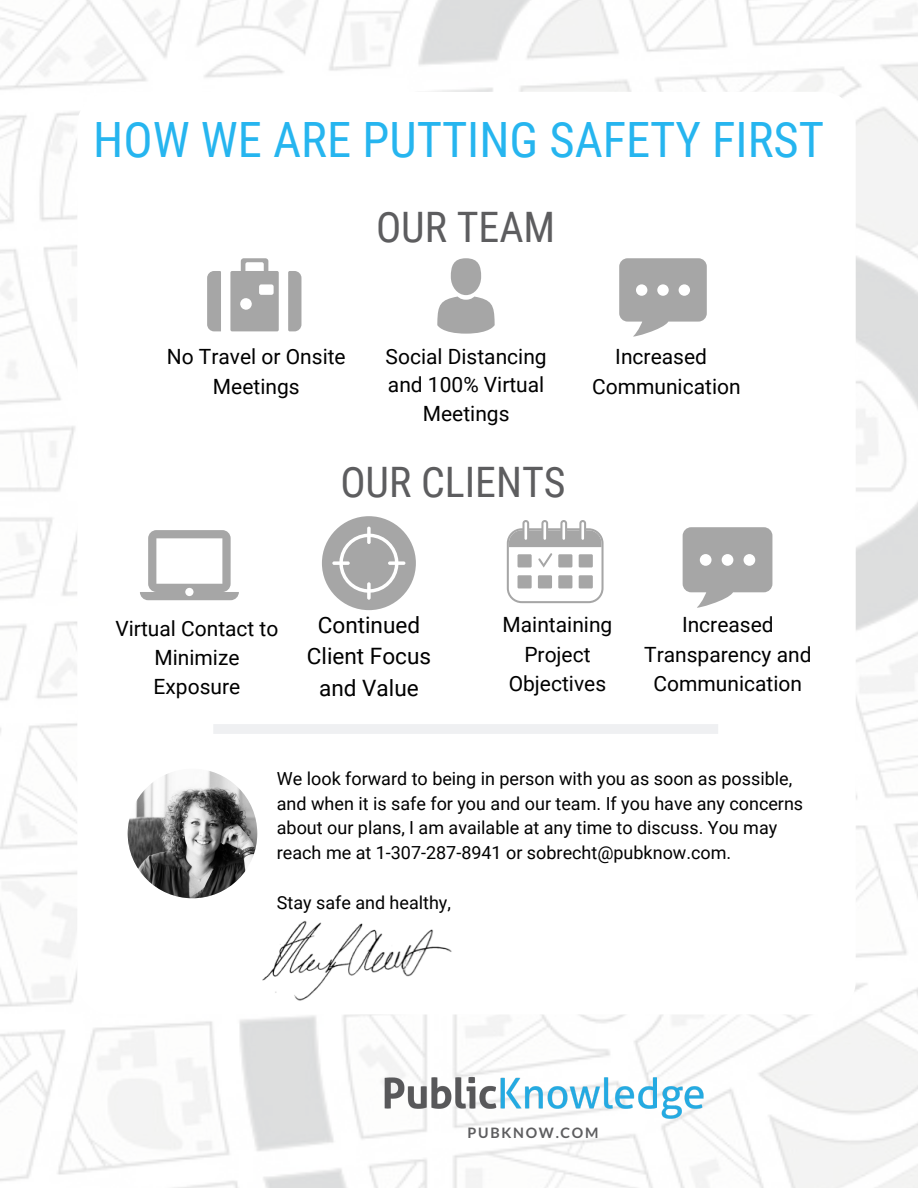
<style>
.page{position:relative;width:918px;height:1188px;background:#fff}
.page>*{position:absolute;margin:0;border:0;box-sizing:border-box;transform-origin:0 0}
.t1{font:48.75px "Roboto Condensed";color:#26b5ef}
.t2{font:42px "Roboto Condensed";color:#5d5d5f}
.t3{font:22.5px/31.5px "Roboto";color:#000;text-align:center}
.t4{font:21px/29.2px "Roboto";color:#000;text-align:center}
.t5{font:18px/24.8px "Roboto";color:#000}
.t6{font:700 14.4px "Lato";letter-spacing:.12em;color:#5d5d5f}
</style>
<div class="page">
<img style="left:0;top:0;width:918px;height:1188px">
<div style="left:77px;top:92px;width:779px;height:922px;background:#fff;border-radius:33px"></div>
<img style="left:384px;top:1076px;width:321px;height:43px">
<svg style="left:207px;top:271px;width:14px;height:60px"></svg>
<svg style="left:288px;top:271px;width:13px;height:60px"></svg>
<svg style="left:230px;top:258px;width:49px;height:73px"></svg>
<svg style="left:507px;top:520px;width:97px;height:83px"></svg>
<svg style="left:683px;top:527px;width:89px;height:81px"></svg>
<div style="left:700px;top:554px;width:12px;height:12px;background:#fff;border-radius:50%"></div>
<div style="left:722px;top:554px;width:11px;height:12px;background:#fff;border-radius:50%"></div>
<div style="left:744px;top:554px;width:11px;height:12px;background:#fff;border-radius:50%"></div>
<img style="left:128px;top:769px;width:129px;height:129px;border-radius:50%">
<img style="left:262px;top:920px;width:190px;height:81px">
<div style="left:213px;top:724px;width:505px;height:10px;background:#eff0f2"></div>
<svg style="left:140px;top:530px;width:99px;height:70px"></svg>
<svg style="left:322px;top:516px;width:94px;height:94px"></svg>
<svg style="left:619px;top:258px;width:88px;height:79px"></svg>
<div style="left:636px;top:284px;width:11px;height:12px;background:#fff;border-radius:50%"></div>
<div style="left:657px;top:284px;width:12px;height:12px;background:#fff;border-radius:50%"></div>
<div style="left:679px;top:284px;width:11px;height:12px;background:#fff;border-radius:50%"></div>
<div style="left:451px;top:258px;width:30px;height:37px;background:#a6a6a6;border-radius:50%"></div>
<svg style="left:437px;top:297px;width:58px;height:37px;background:#b4b4b4"></svg>
<h1 class="t1" style="left:93px;top:112px;width:732px">HOW WE ARE PUTTING SAFETY FIRST</h1>
<h2 class="t2" style="left:376px;top:203px;width:181px">OUR TEAM</h2>
<p class="t4" style="left:167px;top:343px;width:180px">No Travel or Onsite<br>Meetings</p>
<p class="t4" style="left:386px;top:343px;width:163px;line-height:28.3px">Social Distancing and 100% Virtual<br>Meetings</p>
<h2 class="t2" style="left:340px;top:458px;width:227px">OUR CLIENTS</h2>
<p class="t4" style="left:592px;top:343px;width:150px">Increased<br>Communication</p>
<p class="t4" style="left:115px;top:614px;width:165px">Virtual Contact to<br>Minimize<br>Exposure</p>
<p class="t3" style="left:307px;top:610px;width:126px">Continued<br>Client Focus and Value</p>
<p class="t4" style="left:644px;top:611px;width:169px">Increased<br>Transparency and<br>Communication</p>
<p class="t4" style="left:503px;top:611px;width:111px">Maintaining<br>Project<br>Objectives</p>
<p class="t5" style="left:277px;top:766px;width:528px">We look forward to being in person with you as soon as possible, and when it is safe for you and our team. If you have any concerns about our plans, I am available at any time to discuss. You may reach me at 1-307-287-8941 or sobrecht@pubknow.com.</p>
<p class="t5" style="left:277px;top:890px;width:176px">Stay safe and healthy,</p>
<p class="t6" style="left:468px;top:1124px;width:132px">PUBKNOW.COM</p>
</div>
